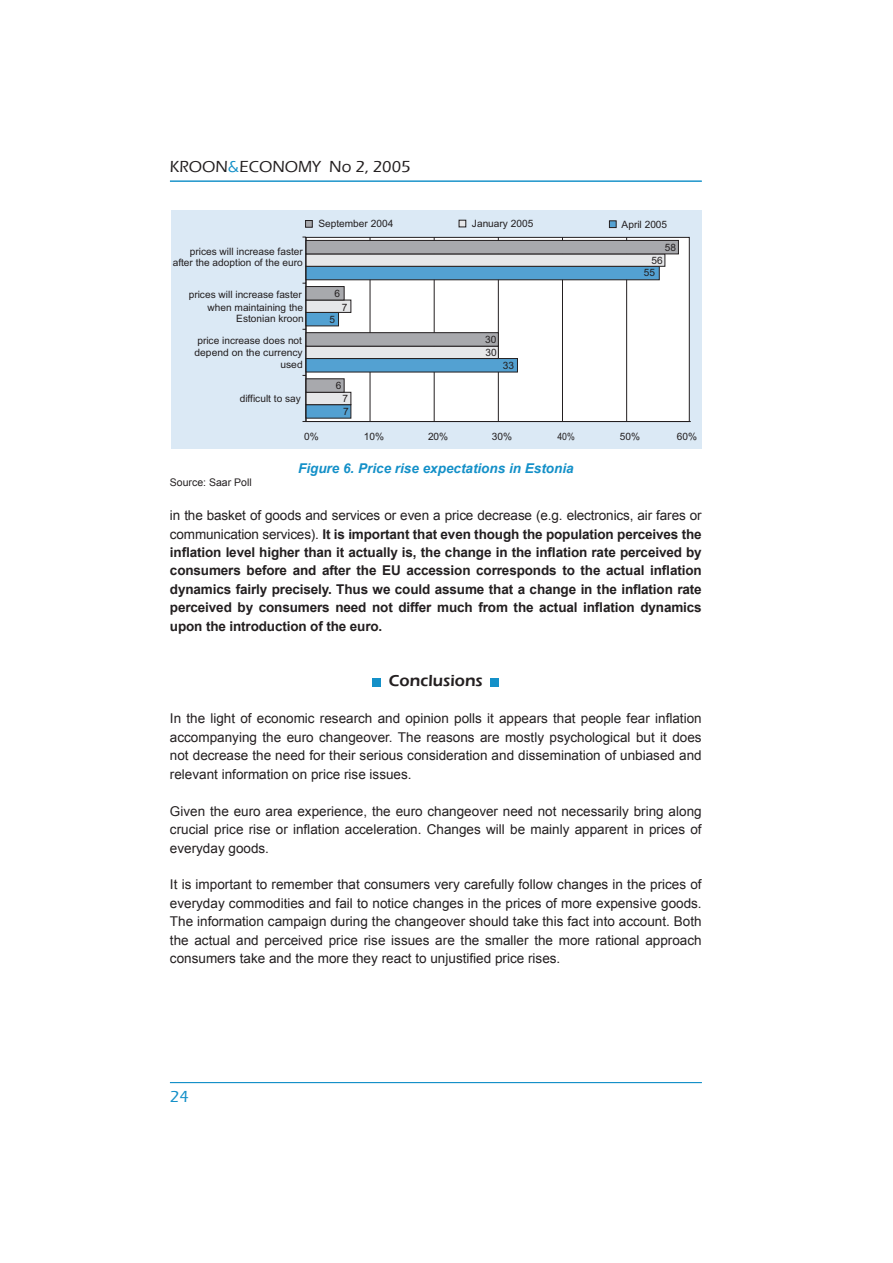
<style>
.page{position:relative;width:893px;height:1263px;background:#fff}
.page>*{position:absolute;margin:0;border:0;box-sizing:border-box;transform-origin:0 0}
.t1{font:500 16.5px "Eras ITC";color:#231f20}
.t2{font:600 16.5px "Eras ITC";color:#231f20}
.t3{font:500 16.5px "Eras ITC";color:#1490c8}
.t4{font:13.5px/18.5px "Arial";color:#231f20;text-align:justify}
.t5{font:700 13.5px/18.5px "Arial";letter-spacing:-.01em;color:#231f20;text-align:justify}
.t6{font:italic 700 13.5px "Arial";color:#1490c8}
.t7{font:10.5px "Arial";color:#231f20}
.t8{font:10.05px/12.5px "Arial";color:#231f20}
.t9{font:10.05px "Arial";color:#231f20;scale:.86 1}
.s1{color:#1490c8}
.s2{font-weight:400}
</style>
<div class="page">
<hr style="left:170px;top:181px;width:531px;height:1px;background:#1490c8">
<hr style="left:170px;top:1082px;width:531px;height:1px;background:#1490c8">
<div style="left:171px;top:211px;width:530px;height:238px;background:#dbe9f5"></div>
<div style="left:306px;top:237px;width:383px;height:185px;background:#fff;border:1px solid #231f20"></div>
<hr style="left:370px;top:237px;width:1px;height:185px;background:#231f20">
<hr style="left:434px;top:237px;width:1px;height:185px;background:#231f20">
<hr style="left:498px;top:237px;width:1px;height:185px;background:#231f20">
<hr style="left:562px;top:237px;width:1px;height:185px;background:#231f20">
<hr style="left:626px;top:237px;width:1px;height:185px;background:#231f20">
<div style="left:306px;top:404px;width:45px;height:14px;background:#53a1d2"></div>
<div style="left:306px;top:358px;width:211px;height:14px;background:#53a1d2"></div>
<div style="left:306px;top:312px;width:32px;height:14px;background:#53a1d2"></div>
<div style="left:306px;top:266px;width:353px;height:14px;background:#53a1d2;border:1px solid #231f20"></div>
<div style="left:306px;top:392px;width:45px;height:13px;background:#e6e7e9;border:1px solid #231f20"></div>
<div style="left:306px;top:346px;width:192px;height:13px;background:#e6e7e9;border:1px solid #231f20"></div>
<div style="left:306px;top:300px;width:45px;height:13px;background:#e6e7e9;border:1px solid #231f20"></div>
<div style="left:306px;top:254px;width:359px;height:12px;background:#e6e7e9"></div>
<div style="left:306px;top:379px;width:38px;height:13px;background:#a8a9ad"></div>
<div style="left:306px;top:333px;width:192px;height:13px;background:#a8a9ad"></div>
<div style="left:306px;top:286px;width:38px;height:14px;background:#a8a9ad;border:1px solid #231f20"></div>
<div style="left:306px;top:240px;width:372px;height:14px;background:#a8a9ad;border:1px solid #231f20"></div>
<hr style="left:306px;top:421px;width:384px;height:1px;background:#231f20">
<hr style="left:305px;top:237px;width:1px;height:185px;background:#231f20">
<div style="left:609px;top:221px;width:7px;height:7px;background:#53a1d2;border:1px solid #231f20"></div>
<div style="left:459px;top:220px;width:7px;height:7px;background:#e6e7e9"></div>
<div style="left:305px;top:220px;width:7px;height:7px;background:#a8a9ad;border:1px solid #231f20"></div>
<div style="left:372px;top:678px;width:9px;height:9px;background:#1490c8"></div>
<div style="left:490px;top:678px;width:9px;height:9px;background:#1490c8"></div>
<p class="t1" style="left:170px;top:158px;width:242px">KROON<span class="s1">&amp;</span>ECONOMY No 2, 2005</p>
<p class="t8" style="left:318px;top:218px;width:76px">September 2004</p>
<p class="t8" style="left:472px;top:218px;width:63px">January 2005</p>
<p class="t8" style="left:621px;top:219px;width:47px">April 2005</p>
<p class="t8" style="left:190px;top:246px;width:115px">prices will increase faster</p>
<p class="t8" style="left:173px;top:258px;width:131px">after the adoption of the euro</p>
<p class="t8" style="left:189px;top:290px;width:115px">prices will increase faster</p>
<p class="t8" style="left:236px;top:314px;width:69px">Estonian kroon</p>
<p class="t8" style="left:207px;top:302px;width:97px">when maintaining the</p>
<p class="t8" style="left:334px;top:288px;width:7px">6</p>
<p class="t8" style="left:342px;top:302px;width:7px">7</p>
<p class="t8" style="left:329px;top:314px;width:7px">5</p>
<p class="t8" style="left:665px;top:242px;width:13px">58</p>
<p class="t8" style="left:651px;top:255px;width:13px">56</p>
<p class="t8" style="left:644px;top:268px;width:13px">55</p>
<p class="t8" style="left:194px;top:335px;width:110px">price increase does not depend on the currency</p>
<p class="t8" style="left:280px;top:359px;width:24px">used</p>
<p class="t8" style="left:485px;top:334px;width:13px">30</p>
<p class="t8" style="left:485px;top:347px;width:13px">30</p>
<p class="t8" style="left:503px;top:360px;width:13px">33</p>
<p class="t8" style="left:335px;top:380px;width:7px">6</p>
<p class="t8" style="left:240px;top:393px;width:63px">difficult to say</p>
<p class="t8" style="left:342px;top:394px;width:7px">7</p>
<p class="t8" style="left:343px;top:407px;width:7px">7</p>
<p class="t8" style="left:304px;top:431px;width:16px">0%</p>
<p class="t8" style="left:364px;top:431px;width:22px">10%</p>
<p class="t8" style="left:428px;top:431px;width:22px">20%</p>
<p class="t8" style="left:492px;top:431px;width:22px">30%</p>
<p class="t9" style="left:557px;top:433px;width:22px">40%</p>
<p class="t8" style="left:620px;top:431px;width:22px">50%</p>
<p class="t8" style="left:677px;top:431px;width:22px">60%</p>
<p class="t7" style="left:170px;top:476px;width:83px">Source: Saar Poll</p>
<p class="t6" style="left:298px;top:461px;width:277px">Figure 6. Price rise expectations in Estonia</p>
<p class="t5" style="left:170px;top:506px;width:533px"><span class="s2">in the basket of goods and services or even a price decrease (e.g. electronics, air fares or communication services).</span> It is important that even though the population perceives the inflation level higher than it actually is, the change in the inflation rate perceived by consumers before and after the EU accession corresponds to the actual inflation dynamics fairly precisely. Thus we could assume that a change in the inflation rate perceived by consumers need not differ much from the actual inflation dynamics upon the introduction of the euro.</p>
<p class="t2" style="left:389px;top:672px;width:95px">Conclusions</p>
<p class="t4" style="left:170px;top:709px;width:533px">In the light of economic research and opinion polls it appears that people fear inflation accompanying the euro changeover. The reasons are mostly psychological but it does not decrease the need for their serious consideration and dissemination of unbiased and relevant information on price rise issues.</p>
<p class="t4" style="left:170px;top:802px;width:533px">Given the euro area experience, the euro changeover need not necessarily bring along crucial price rise or inflation acceleration. Changes will be mainly apparent in prices of everyday goods.</p>
<p class="t4" style="left:170px;top:876px;width:533px">It is important to remember that consumers very carefully follow changes in the prices of everyday commodities and fail to notice changes in the prices of more expensive goods.<br>The information campaign during the changeover should take this fact into account. Both the actual and perceived price rise issues are the smaller the more rational approach consumers take and the more they react to unjustified price rises.</p>
<p class="t3" style="left:170px;top:1087px;width:20px">24</p>
</div>
